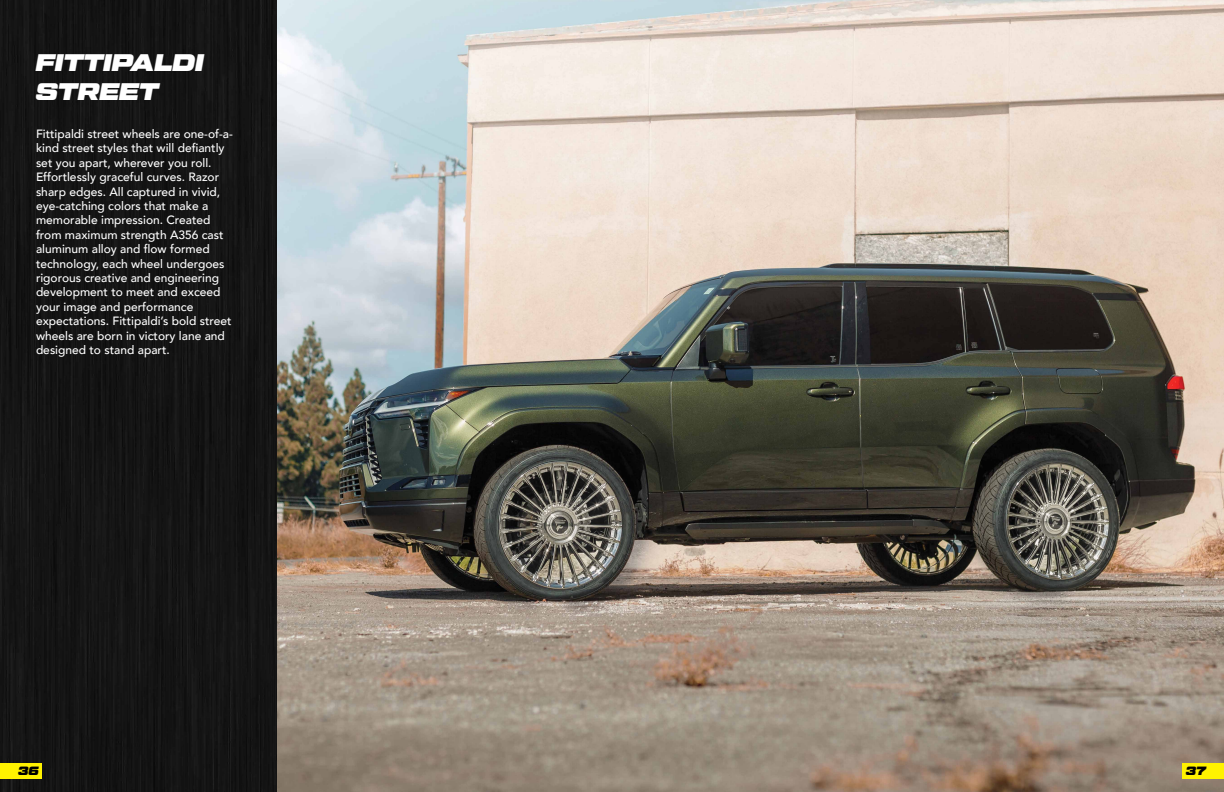
<style>
.page{position:relative;width:1224px;height:792px;background:#fff}
.page>*{position:absolute;margin:0;border:0;box-sizing:border-box;transform-origin:0 0}
.t1{font:24px/28.8px "Tactic Sans Exd Ult It";color:#fff}
.t2{font:500 12px/14.4px "Avenir";color:#fff}
.t3{font:12px "Tactic Sans Exd Ult It";color:#000}
</style>
<div class="page">
<img style="left:276px;top:0;width:948px;height:792px">
<div style="left:0;top:0;width:276px;height:792px;background:#141414"></div>
<div style="left:0;top:763px;width:41px;height:16px;background:#fff200"></div>
<div style="left:1183px;top:763px;width:41px;height:16px;background:#fff200"></div>
<h1 class="t1" style="left:36px;top:50px;width:169px">FITTIPALDI<br>STREET</h1>
<p class="t2" style="left:36px;top:126px;width:198px">Fittipaldi street wheels are one-of-a&shy;kind street styles that will defiantly set you apart, wherever you roll.<br>Effortlessly graceful curves. Razor sharp edges. All captured in vivid, eye-catching colors that make a memorable impression. Created from maximum strength A356 cast aluminum alloy and flow formed technology, each wheel undergoes rigorous creative and engineering development to meet and exceed your image and performance expectations. Fittipaldi’s bold street wheels are born in victory lane and designed to stand apart.</p>
<p class="t3" style="left:18px;top:765px;width:22px">36</p>
<p class="t3" style="left:1186px;top:765px;width:22px">37</p>
</div>
